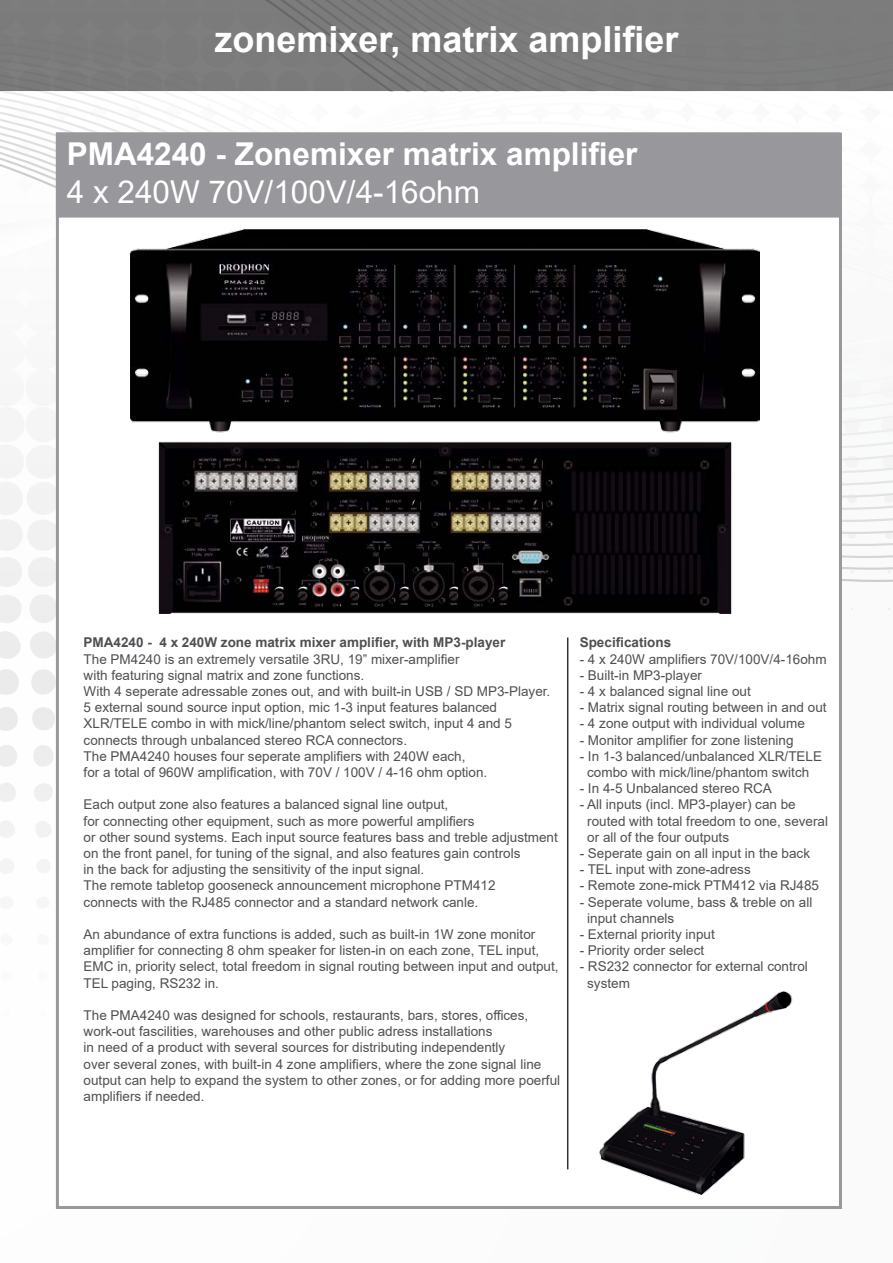
<style>
.page{position:relative;width:893px;height:1263px;background:#fff}
.page>*{position:absolute;margin:0;border:0;box-sizing:border-box;transform-origin:0 0}
.t1{font:700 36px "Arial";color:#fff}
.t2{font:700 31.5px "Arial";color:#fff}
.t3{font:31.5px "Arial";color:#fff}
.t4{font:13.5px/16.2px "Arial";color:#504f53}
.t5{font:700 13.5px "Arial";color:#504f53}
</style>
<div class="page">
<div style="left:0;top:90px;width:893px;height:1173px;background:#fafbfb"></div>
<svg style="left:0;top:91px;width:855px;height:275px"></svg>
<div style="left:56px;top:133px;width:786px;height:1076px;background:#fff;border:3px solid #98989c"></div>
<div style="left:56px;top:133px;width:784px;height:85px;background:#98989c;border:3px solid #98989c"></div>
<img style="left:130px;top:229px;width:629px;height:385px">
<img style="left:600px;top:991px;width:193px;height:204px">
<div style="left:0;top:0;width:893px;height:91px;background:#7c7b7c"></div>
<hr style="left:567px;top:637px;width:1px;height:532px;background:#000">
<h1 class="t1" style="left:214px;top:14px;width:466px">zonemixer, matrix amplifier</h1>
<h2 class="t2" style="left:67px;top:132px;width:572px">PMA4240 - Zonemixer matrix amplifier</h2>
<h2 class="t3" style="left:67px;top:170px;width:415px">4 x 240W 70V/100V/4-16ohm</h2>
<p class="t5" style="left:84px;top:633px;width:423px">PMA4240 - 4 x 240W zone matrix mixer amplifier, with MP3-player</p>
<p class="t4" style="left:84px;top:651px;width:468px">The PM4240 is an extremely versatile 3RU, 19” mixer-amplifier<br>with featuring signal matrix and zone functions.<br>With 4 seperate adressable zones out, and with built-in USB / SD MP3-Player.<br>5 external sound source input option, mic 1-3 input features balanced XLR/TELE combo in with mick/line/phantom select switch, input 4 and 5 connects through unbalanced stereo RCA connectors.<br>The PMA4240 houses four seperate amplifiers with 240W each,<br>for a total of 960W amplification, with 70V / 100V / 4-16 ohm option.</p>
<p class="t4" style="left:84px;top:796px;width:476px">Each output zone also features a balanced signal line output,<br>for connecting other equipment, such as more powerful amplifiers<br>or other sound systems. Each input source features bass and treble adjustment on the front panel, for tuning of the signal, and also features gain controls<br>in the back for adjusting the sensitivity of the input signal.<br>The remote tabletop gooseneck announcement microphone PTM412<br>connects with the RJ485 connector and a standard network canle.</p>
<p class="t4" style="left:84px;top:926px;width:476px">An abundance of extra functions is added, such as built-in 1W zone monitor amplifier for connecting 8 ohm speaker for listen-in on each zone, TEL input, EMC in, priority select, total freedom in signal routing between input and output, TEL paging, RS232 in.</p>
<p class="t4" style="left:84px;top:1007px;width:478px">The PMA4240 was designed for schools, restaurants, bars, stores, offices, work-out fascilities, warehouses and other public adress installations<br>in need of a product with several sources for distributing independently<br>over several zones, with built-in 4 zone amplifiers, where the zone signal line output can help to expand the system to other zones, or for adding more poerful amplifiers if needed.</p>
<p class="t5" style="left:580px;top:633px;width:93px">Specifications</p>
<p class="t4" style="left:580px;top:651px;width:248px">- 4 x 240W amplifiers 70V/100V/4-16ohm</p>
<p class="t4" style="left:580px;top:667px;width:124px">- Built-in MP3-player</p>
<p class="t4" style="left:580px;top:683px;width:173px">- 4 x balanced signal line out</p>
<p class="t4" style="left:580px;top:699px;width:248px">- Matrix signal routing between in and out</p>
<p class="t4" style="left:580px;top:715px;width:227px">- 4 zone output with individual volume</p>
<p class="t4" style="left:580px;top:732px;width:215px">- Monitor amplifier for zone listening</p>
<p class="t4" style="left:580px;top:748px;width:244px;text-align:center">- In 1-3 balanced/unbalanced XLR/TELE combo with mick/line/phantom switch</p>
<p class="t4" style="left:580px;top:780px;width:194px">- In 4-5 Unbalanced stereo RCA</p>
<p class="t4" style="left:587px;top:796px;width:242px;text-indent:-8px">- All inputs (incl. MP3-player) can be routed with total freedom to one, several or all of the four outputs</p>
<p class="t4" style="left:580px;top:845px;width:232px">- Seperate gain on all input in the back</p>
<p class="t4" style="left:580px;top:861px;width:173px">- TEL input with zone-adress</p>
<p class="t4" style="left:580px;top:877px;width:241px">- Remote zone-mick PTM412 via RJ485</p>
<p class="t4" style="left:587px;top:894px;width:227px;text-indent:-8px">- Seperate volume, bass &amp; treble on all input channels</p>
<p class="t4" style="left:580px;top:926px;width:137px">- External priority input</p>
<p class="t4" style="left:580px;top:942px;width:126px">- Priority order select</p>
<p class="t4" style="left:587px;top:958px;width:222px;text-indent:-8px">- RS232 connector for external control system</p>
</div>
